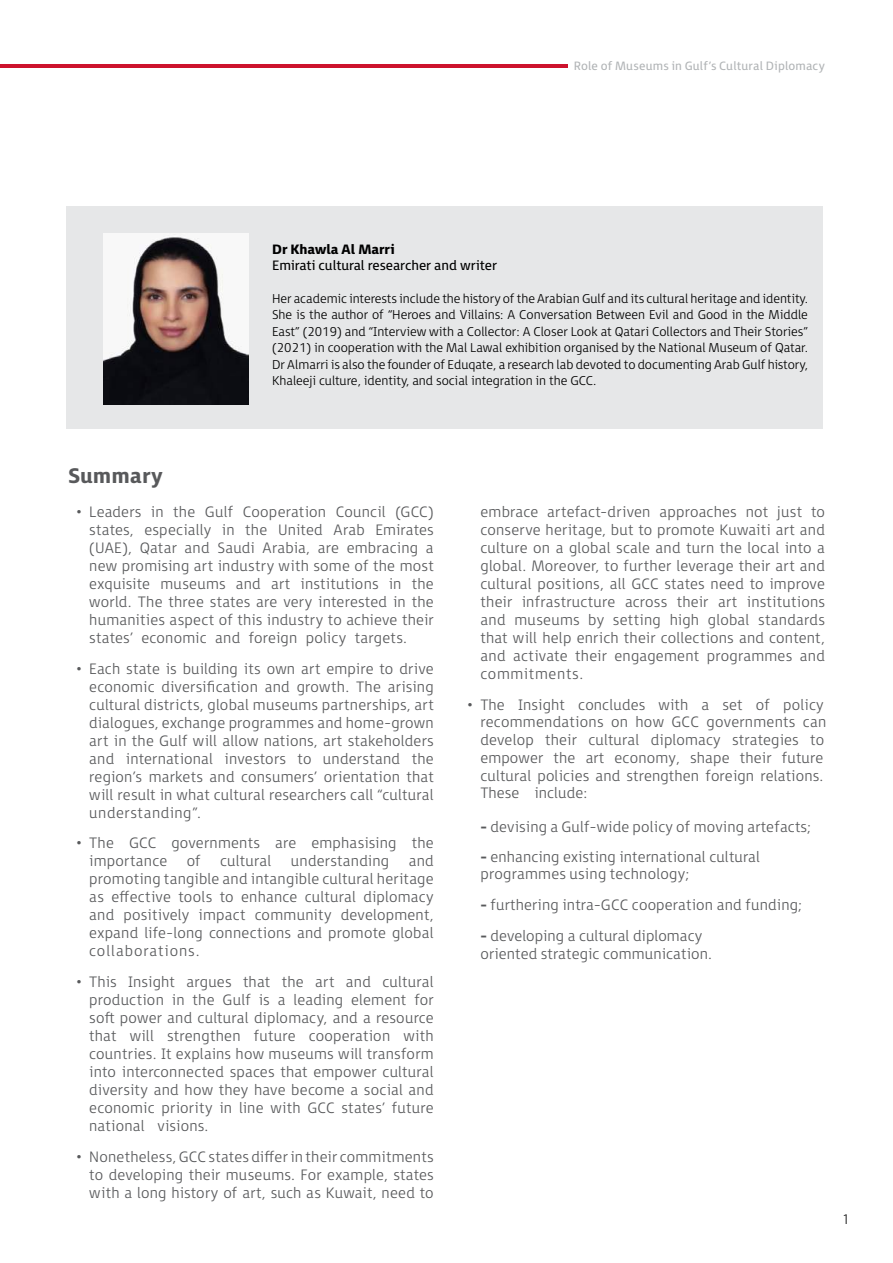
<style>
.page{position:relative;width:893px;height:1263px;background:#fff}
.page>*{position:absolute;margin:0;border:0;box-sizing:border-box;transform-origin:0 0}
.t1{font:800 21px "FS Millbank Negative";color:#58595b}
.t2{font:300 15px/18px "FS Millbank Negative";letter-spacing:.01em;color:#58595b;text-align:justify}
.t3{font:13.5px "FS Millbank Negative";color:#000}
.t4{font:800 13.5px "FS Millbank";color:#000}
.t5{font:300 13.5px "URWDIN Arabic";color:#000}
.t6{font:300 12.75px/16.5px "FS Millbank Negative";color:#000;text-align:justify}
.t7{font:12px "FS Millbank Negative";letter-spacing:.015em;color:#b1b4b6}
.s1{font-weight:800}
</style>
<div class="page">
<hr style="left:0;top:65px;width:568px;height:3px;background:#cd122d">
<div style="left:66px;top:207px;width:757px;height:222px;background:#e6e7e8"></div>
<img style="left:103px;top:233px;width:145px;height:171px">
<p class="t7" style="left:574px;top:56px;width:253px">Role of Museums in Gulf’s Cultural Diplomacy</p>
<p class="t4" style="left:272px;top:238px;width:124px">Dr Khawla Al Marri</p>
<p class="t3" style="left:272px;top:254px;width:226px">Emirati cultural researcher and writer</p>
<p class="t6" style="left:272px;top:288px;width:537px">Her academic interests include the history of the Arabian Gulf and its cultural heritage and identity.<br>She is the author of “Heroes and Villains: A Conversation Between Evil and Good in the Middle East” (2019) and “Interview with a Collector: A Closer Look at Qatari Collectors and Their Stories” (2021) in cooperation with the Mal Lawal exhibition organised by the National Museum of Qatar.<br>Dr Almarri is also the founder of Eduqate, a research lab devoted to documenting Arab Gulf history, Khaleeji culture, identity, and social integration in the GCC.</p>
<h1 class="t1" style="left:68px;top:458px;width:96px">Summary</h1>
<p class="t2" style="left:89px;top:501px;width:346px;text-indent:-13px">• Leaders in the Gulf Cooperation Council (GCC) states, especially in the United Arab Emirates (UAE), Qatar and Saudi Arabia, are embracing a new promising art industry with some of the most exquisite museums and art institutions in the world. The three states are very interested in the humanities aspect of this industry to achieve their states’ economic and foreign policy targets.</p>
<p class="t2" style="left:89px;top:658px;width:346px;text-indent:-13px">• Each state is building its own art empire to drive economic diversification and growth. The arising cultural districts, global museums partnerships, art dialogues, exchange programmes and home-grown art in the Gulf will allow nations, art stakeholders and international investors to understand the region’s markets and consumers’ orientation that will result in what cultural researchers call “cultural understanding”.</p>
<p class="t2" style="left:89px;top:832px;width:346px;text-indent:-13px">• The GCC governments are emphasising the importance</p>
<p class="t2" style="left:187px;top:850px;width:16px">of</p>
<p class="t2" style="left:220px;top:850px;width:53px">cultural</p>
<p class="t2" style="left:291px;top:850px;width:100px">understanding</p>
<p class="t2" style="left:89px;top:850px;width:346px;text-indent:319px">and promoting tangible and intangible cultural heritage as effective tools to enhance cultural diplomacy and positively impact community development, expand life-long connections and promote global collaborations.</p>
<p class="t2" style="left:89px;top:971px;width:346px;text-indent:-13px">• This Insight argues that the art and cultural production in the Gulf is a leading element for soft power and cultural diplomacy, and a resource that will strengthen future cooperation with countries. It explains how museums will transform into interconnected spaces that empower cultural diversity and how they have become a social and economic priority in line with GCC states’ future national visions.</p>
<p class="t2" style="left:89px;top:1146px;width:346px;text-indent:-13px">• Nonetheless, GCC states differ in their commitments to developing their museums. For example, states with a long history of art, such as Kuwait, need to</p>
<p class="t2" style="left:480px;top:501px;width:346px">embrace artefact-driven approaches not just to conserve heritage, but to promote Kuwaiti art and culture on a global scale and turn the local into a global. Moreover, to further leverage their art and cultural positions, all GCC states need to improve their infrastructure across their art institutions and museums by setting high global standards that will help enrich their collections and content, and activate their engagement programmes and commitments.</p>
<p class="t2" style="left:480px;top:694px;width:347px;text-align:left;text-indent:-13px">• The Insight concludes with a set of policy recommendations on how GCC governments can develop their cultural diplomacy strategies to empower the art economy, shape their future cultural policies and strengthen foreign relations.<br>These include:</p>
<p class="t2" style="left:480px;top:816px;width:332px"><span class="s1">-</span> devising a Gulf-wide policy of moving artefacts;</p>
<p class="t2" style="left:480px;top:847px;width:281px;line-height:16.6px"><span class="s1">-</span> enhancing existing international cultural programmes using technology;</p>
<p class="t2" style="left:480px;top:894px;width:323px"><span class="s1">-</span> furthering intra-GCC cooperation and funding;</p>
<p class="t2" style="left:480px;top:925px;width:233px"><span class="s1">-</span> developing a cultural diplomacy oriented strategic communication.</p>
<p class="t5" style="left:842px;top:1212px;width:9px">1</p>
</div>
